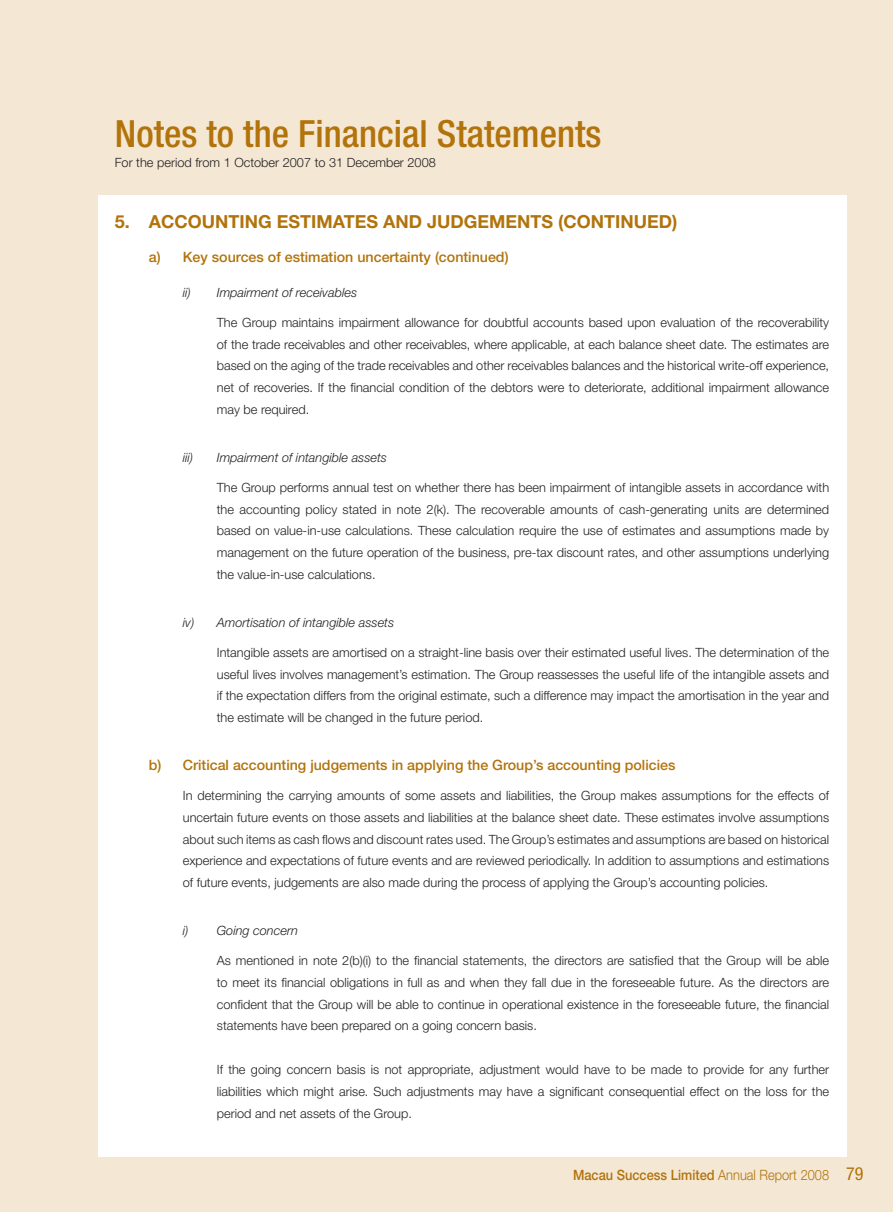
<style>
.page{position:relative;width:893px;height:1212px;background:#f4e7d4}
.page>*{position:absolute;margin:0;border:0;box-sizing:border-box;transform-origin:0 0}
.t1{font:500 condensed 37.5px "Helvetica Neue LT Std";color:#b2730b}
.t2{font:700 18px "Helvetica Neue LT Std";color:#b2730b}
.t3{font:500 14.25px "Helvetica Neue LT Std";color:#b2730b}
.t4{font:500 14.25px "Helvetica Neue LT Std";color:#b2730b;scale:.9 1}
.t5{font:300 12.75px/21.8px "Helvetica Neue LT Std";color:#231f20;text-align:justify}
.t6{font:italic 300 12.75px "Helvetica Neue LT Std";color:#231f20}
.s1{font-weight:300}
.s2{font-weight:400;font-stretch:condensed;font-size:18px}
</style>
<div class="page">
<div style="left:98px;top:196px;width:748px;height:961px;background:#fff"></div>
<h1 class="t1" style="left:115px;top:121px;width:488px">Notes to the Financial Statements</h1>
<p class="t5" style="left:115px;top:153px;width:323px">For the period from 1 October 2007 to 31 December 2008</p>
<h2 class="t2" style="left:115px;top:211px;width:564px">5. ACCOUNTING ESTIMATES AND JUDGEMENTS (CONTINUED)</h2>
<p class="t3" style="left:149px;top:249px;width:361px">a) Key sources of estimation uncertainty (continued)</p>
<p class="t6" style="left:183px;top:287px;width:176px">ii) Impairment of receivables</p>
<p class="t5" style="left:217px;top:313px;width:614px">The Group maintains impairment allowance for doubtful accounts based upon evaluation of the recoverability of the trade receivables and other receivables, where applicable, at each balance sheet date. The estimates are based on the aging of the trade receivables and other receivables balances and the historical write-off experience, net of recoveries. If the financial condition of the debtors were to deteriorate, additional impairment allowance may be required.</p>
<p class="t6" style="left:183px;top:452px;width:12px">iii)</p>
<p class="t6" style="left:217px;top:452px;width:172px">Impairment of intangible assets</p>
<p class="t5" style="left:217px;top:478px;width:614px">The Group performs annual test on whether there has been impairment of intangible assets in accordance with the accounting policy stated in note 2(k). The recoverable amounts of cash-generating units are determined based on value-in-use calculations. These calculation require the use of estimates and assumptions made by management on the future operation of the business, pre-tax discount rates, and other assumptions underlying the value-in-use calculations.</p>
<p class="t6" style="left:183px;top:617px;width:213px">iv) Amortisation of intangible assets</p>
<p class="t5" style="left:217px;top:643px;width:614px">Intangible assets are amortised on a straight-line basis over their estimated useful lives. The determination of the useful lives involves management’s estimation. The Group reassesses the useful life of the intangible assets and if the expectation differs from the original estimate, such a difference may impact the amortisation in the year and the estimate will be changed in the future period.</p>
<p class="t3" style="left:149px;top:757px;width:528px">b) Critical accounting judgements in applying the Group’s accounting policies</p>
<p class="t5" style="left:183px;top:786px;width:648px">In determining the carrying amounts of some assets and liabilities, the Group makes assumptions for the effects of uncertain future events on those assets and liabilities at the balance sheet date. These estimates involve assumptions about such items as cash flows and discount rates used. The Group’s estimates and assumptions are based on historical experience and expectations of future events and are reviewed periodically. In addition to assumptions and estimations of future events, judgements are also made during the process of applying the Group’s accounting policies.</p>
<p class="t6" style="left:183px;top:926px;width:117px">i) Going concern</p>
<p class="t5" style="left:217px;top:951px;width:614px">As mentioned in note 2(b)(i) to the financial statements, the directors are satisfied that the Group will be able to meet its financial obligations in full as and when they fall due in the foreseeable future. As the directors are confident that the Group will be able to continue in operational existence in the foreseeable future, the financial statements have been prepared on a going concern basis.</p>
<p class="t5" style="left:217px;top:1060px;width:614px">If the going concern basis is not appropriate, adjustment would have to be made to provide for any further liabilities which might arise. Such adjustments may have a significant consequential effect on the loss for the period and net assets of the Group.</p>
<p class="t4" style="left:573px;top:1166px;width:324px">Macau Success Limited <span class="s1">Annual Report 2008</span> <span class="s2">79</span></p>
</div>
